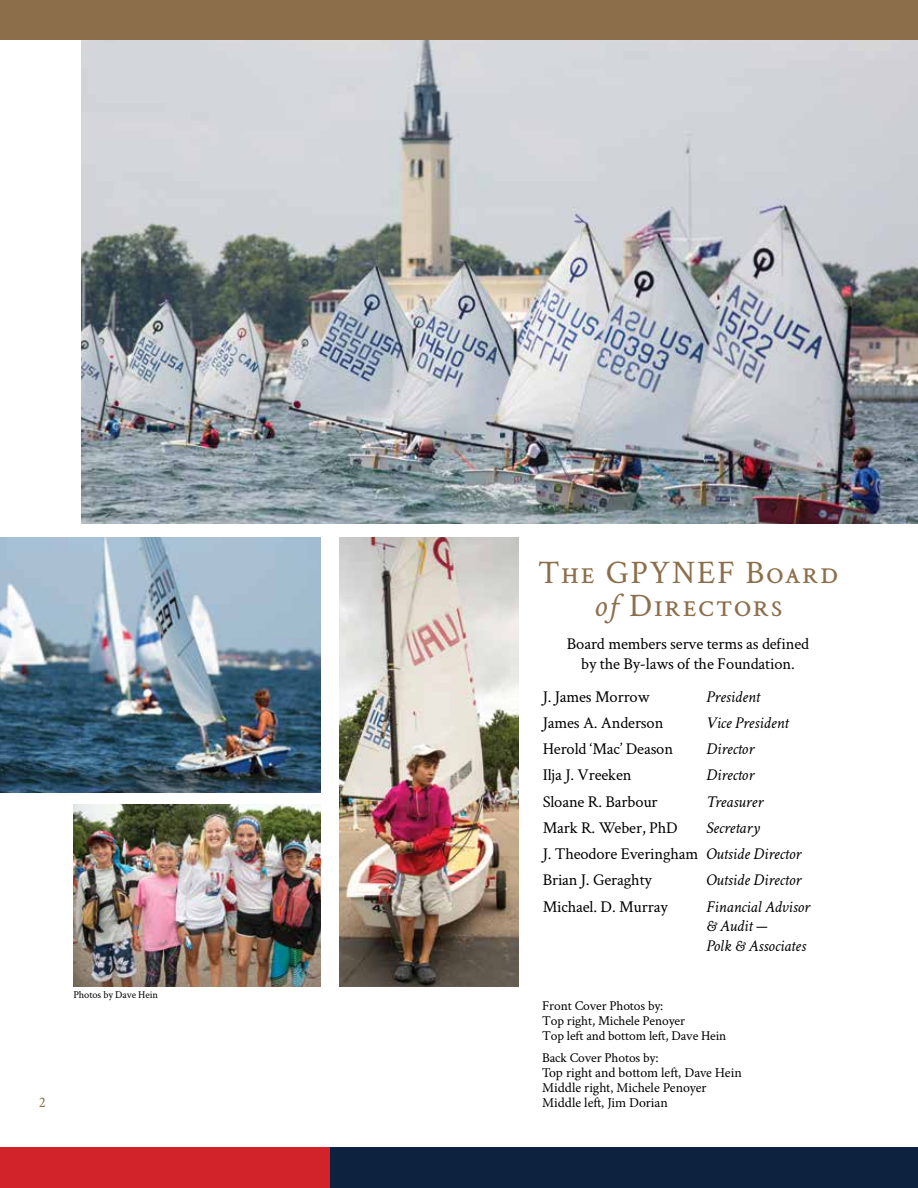
<style>
.page{position:relative;width:918px;height:1188px;background:#fff}
.page>*{position:absolute;margin:0;border:0;box-sizing:border-box;transform-origin:0 0}
.t1{font:33px/33px "Crimson";letter-spacing:.05em;color:#8c6e4a;text-align:center}
.t2{font:16.5px/26.2px "Crimson";letter-spacing:-.01em;color:#000;text-align:center}
.t3{font:italic 16.5px/19.5px "Crimson";letter-spacing:-.01em;color:#000}
.t4{font:15px "Crimson";color:#8c6e4a}
.t5{font:13.5px/15px "Crimson";letter-spacing:-.01em;color:#000}
.t6{font:13.5px/15px "Minion Pro";color:#000}
.t7{font:10.5px "Crimson";letter-spacing:-.01em;color:#000}
.s1{font-style:italic}
</style>
<div class="page">
<img style="left:0;top:537px;width:321px;height:255px">
<img style="left:73px;top:804px;width:248px;height:182px">
<img style="left:339px;top:537px;width:179px;height:449px">
<img style="left:81px;top:40px;width:837px;height:484px">
<div style="left:0;top:0;width:918px;height:40px;background:#8c6e4a"></div>
<div style="left:330px;top:1148px;width:588px;height:40px;background:#0c223f"></div>
<div style="left:0;top:1148px;width:330px;height:40px;background:#d2232a"></div>
<p class="t7" style="left:73px;top:987px;width:86px">Photos by Dave Hein</p>
<p class="t4" style="left:39px;top:1092px;width:9px">2</p>
<h1 class="t1" style="left:538px;top:555px;width:301px">The GPYNEF Board <span class="s1">of</span> Directors</h1>
<p class="t2" style="left:567px;top:633px;width:244px;line-height:19.5px">Board members serve terms as defined by the By-laws of the Foundation.</p>
<p class="t2" style="left:543px;top:683px;width:108px">J. James Morrow</p>
<p class="t3" style="left:706px;top:687px;width:55px">President</p>
<p class="t2" style="left:543px;top:709px;width:122px">James A. Anderson</p>
<p class="t3" style="left:706px;top:713px;width:84px">Vice President</p>
<p class="t2" style="left:543px;top:735px;width:132px">Herold ‘Mac’ Deason</p>
<p class="t3" style="left:706px;top:739px;width:49px">Director</p>
<p class="t2" style="left:543px;top:761px;width:90px">Ilja J. Vreeken</p>
<p class="t3" style="left:706px;top:765px;width:49px">Director</p>
<p class="t2" style="left:543px;top:788px;width:116px">Sloane R. Barbour</p>
<p class="t3" style="left:706px;top:792px;width:58px">Treasurer</p>
<p class="t2" style="left:543px;top:814px;width:137px">Mark R. Weber, PhD</p>
<p class="t2" style="left:543px;top:814px;width:260px;text-align:left;text-indent:163px"><span class="s1">Secretary<br></span>J. Theodore Everingham <span class="s1">Outside Director<br></span>Brian J. Geraghty</p>
<p class="t3" style="left:706px;top:870px;width:96px">Outside Director</p>
<p class="t2" style="left:543px;top:893px;width:126px">Michael. D. Murray</p>
<p class="t3" style="left:706px;top:897px;width:105px">Financial Advisor &amp; Audit —<br>Polk &amp; Associates</p>
<p class="t5" style="left:542px;top:997px;width:186px">Front Cover Photos by:<br>Top right, Michele Penoyer<br>Top left and bottom left, Dave Hein</p>
<p class="t5" style="left:542px;top:1049px;width:118px">Back Cover Photos by:</p>
<p class="t6" style="left:542px;top:1065px;width:201px">Top right and bottom left, Dave Hein<br>Middle right, Michele Penoyer<br>Middle left, Jim Dorian</p>
</div>
